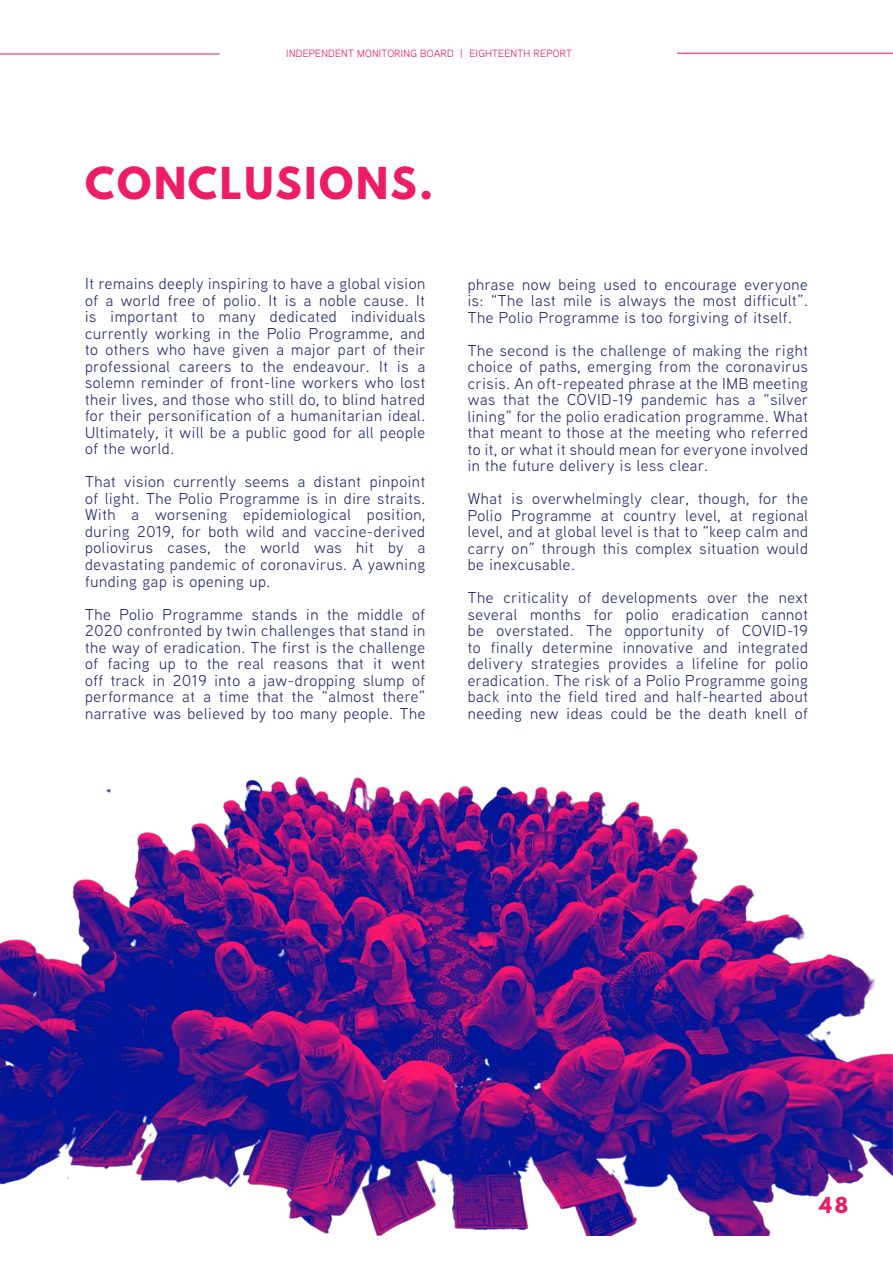
<style>
.page{position:relative;width:893px;height:1263px;background:#fff}
.page>*{position:absolute;margin:0;border:0;box-sizing:border-box;transform-origin:0 0}
.Chapter_Heading{font:700 39px "League Spartan";letter-spacing:.07em;color:#ec1c67}
.t1{font:700 19.5px "League Spartan";color:#ec1c67}
.Main_text{font:15.75px/16.5px "Aaux Next";letter-spacing:.04em;color:#22276f;text-align:justify}
.TEXT{font:10.5px "Aaux Next";letter-spacing:.02em;color:#ec1468}
</style>
<div class="page">
<img style="left:0;top:776px;width:893px;height:459px">
<hr style="left:0;top:54px;width:220px;height:1px;background:#ec1468">
<hr style="left:677px;top:53px;width:216px;height:1px;background:#ec1468">
<p class="TEXT" style="left:286px;top:46px;width:287px">INDEPENDENT MONITORING BOARD | EIGHTEENTH REPORT</p>
<p class="Chapter_Heading" style="left:85px;top:153px;width:349px">CONCLUSIONS.</p>
<p class="Main_text" style="left:85px;top:275px;width:342px">It remains deeply inspiring to have a global vision of a world free of polio. It is a noble cause. It is important to many dedicated individuals currently working in the Polio Programme, and to others who have given a major part of their professional careers to the endeavour. It is a solemn reminder of front-line workers who lost their lives, and those who still do, to blind hatred for their personification of a humanitarian ideal.<br>Ultimately, it will be a public good for all people of the world.</p>
<p class="Main_text" style="left:85px;top:473px;width:342px">That vision currently seems a distant pinpoint of light. The Polio Programme is in dire straits.<br>With a worsening epidemiological position, during 2019, for both wild and vaccine-derived poliovirus cases, the world was hit by a devastating pandemic of coronavirus. A yawning funding gap is opening up.</p>
<p class="Main_text" style="left:85px;top:605px;width:342px">The Polio Programme stands in the middle of 2020 confronted by twin challenges that stand in the way of eradication. The first is the challenge of facing up to the real reasons that it went off track in 2019 into a jaw-dropping slump of performance at a time that the “almost there” narrative was believed by too many people. The</p>
<p class="Main_text" style="left:468px;top:275px;width:342px">phrase now being used to encourage everyone is: “The last mile is always the most difficult”.<br>The Polio Programme is too forgiving of itself.</p>
<p class="Main_text" style="left:468px;top:341px;width:342px">The second is the challenge of making the right choice of paths, emerging from the coronavirus crisis. An oft-repeated phrase at the IMB meeting was that the COVID-19 pandemic has a “silver lining” for the polio eradication programme. What that meant to those at the meeting who referred to it, or what it should mean for everyone involved in the future delivery is less clear.</p>
<p class="Main_text" style="left:468px;top:490px;width:342px">What is overwhelmingly clear, though, for the Polio Programme at country level, at regional level, and at global level is that to “keep calm and carry on” through this complex situation would be inexcusable.</p>
<p class="Main_text" style="left:468px;top:589px;width:342px">The criticality of developments over the next several months for polio eradication cannot be overstated. The opportunity of COVID-19 to finally determine innovative and integrated delivery strategies provides a lifeline for polio eradication. The risk of a Polio Programme going back into the field tired and half-hearted about needing new ideas could be the death knell of</p>
<p class="t1" style="left:819px;top:1190px;width:31px">48</p>
</div>
